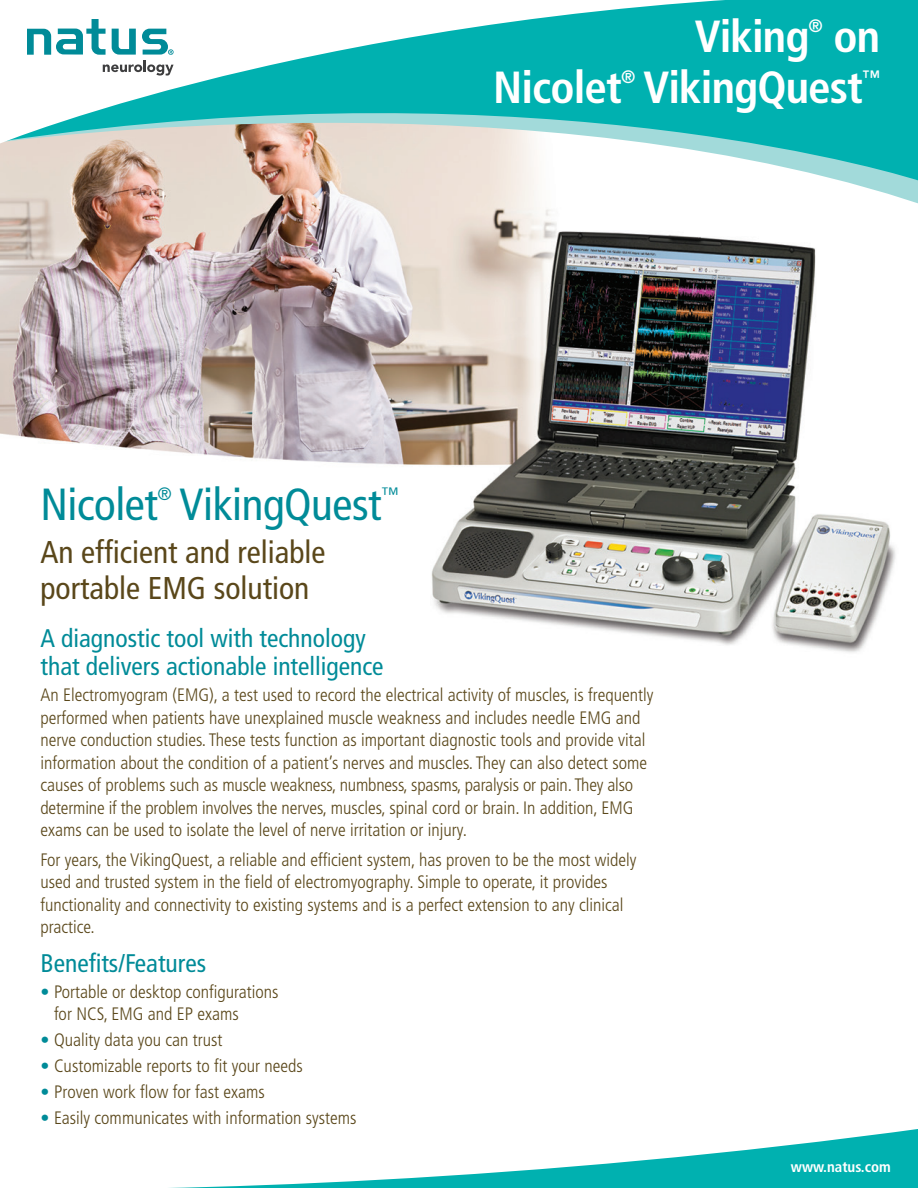
<style>
.page{position:relative;width:918px;height:1188px;background:#fff}
.page>*{position:absolute;margin:0;border:0;box-sizing:border-box;transform-origin:0 0}
.t1{font:700 condensed 45px "Frutiger LT Std";letter-spacing:-.02em;color:#fff}
.t2{font:condensed 45px "Frutiger LT Std";letter-spacing:-.01em;color:#008b98}
.t3{font:condensed 31.5px/36px "Frutiger LT Std";color:#5a471a}
.t4{font:condensed 25.5px/28.5px "Frutiger LT Std";color:#008b98}
.t5{font:300 condensed 18px/22.5px "Frutiger LT Std";color:#5a471a}
.t6{font:700 condensed 18px "Frutiger LT Std";color:#fff}
.t7{font:condensed 18px "Frutiger LT Std";color:#008b98}
.t8{font:700 condensed 15px "Frutiger LT Std";color:#fff}
.s1{font-weight:400;font-stretch:normal;color:#008b98}
</style>
<div class="page">
<img style="left:0;top:145px;width:896px;height:508px">
<svg style="left:1px;top:189px;width:917px;height:24px"></svg>
<svg style="left:1px;top:145px;width:917px;height:44px"></svg>
<svg style="left:0;top:0;width:918px;height:145px;fill:#00b1b0"></svg>
<svg style="left:112px;top:29px;width:24px;height:26px"></svg>
<svg style="left:27px;top:19px;width:79px;height:36px"></svg>
<svg style="left:142px;top:29px;width:32px;height:26px"></svg>
<svg style="left:103px;top:61px;width:71px;height:15px"></svg>
<svg style="left:169px;top:1129px;width:749px;height:59px"></svg>
<h1 class="t1" style="left:695px;top:10px;width:116px">Viking</h1>
<p class="t6" style="left:809px;top:15px;width:16px">®</p>
<h1 class="t1" style="left:833px;top:10px;width:48px">on</h1>
<h1 class="t1" style="left:493px;top:61px;width:130px">Nicolet</h1>
<p class="t6" style="left:621px;top:66px;width:16px">®</p>
<h1 class="t1" style="left:644px;top:61px;width:221px">VikingQuest</h1>
<p class="t6" style="left:862px;top:66px;width:19px">™</p>
<h1 class="t2" style="left:40px;top:478px;width:119px">Nicolet</h1>
<p class="t7" style="left:157px;top:483px;width:16px">®</p>
<h1 class="t2" style="left:179px;top:478px;width:204px">VikingQuest</h1>
<p class="t7" style="left:381px;top:483px;width:20px">™</p>
<h2 class="t3" style="left:40px;top:534px;width:287px">An efficient and reliable portable EMG solution</h2>
<h3 class="t4" style="left:40px;top:624px;width:345px">A diagnostic tool with technology that delivers actionable intelligence</h3>
<p class="t5" style="left:40px;top:684px;width:614px">An Electromyogram (EMG), a test used to record the electrical activity of muscles, is frequently performed when patients have unexplained muscle weakness and includes needle EMG and nerve conduction studies. These tests function as important diagnostic tools and provide vital information about the condition of a patient’s nerves and muscles. They can also detect some causes of problems such as muscle weakness, numbness, spasms, paralysis or pain. They also determine if the problem involves the nerves, muscles, spinal cord or brain. In addition, EMG exams can be used to isolate the level of nerve irritation or injury.</p>
<p class="t5" style="left:40px;top:848px;width:597px">For years, the VikingQuest, a reliable and efficient system, has proven to be the most widely used and trusted system in the field of electromyography. Simple to operate, it provides functionality and connectivity to existing systems and is a perfect extension to any clinical practice.</p>
<h3 class="t4" style="left:40px;top:949px;width:167px">Benefits/Features</h3>
<p class="t5" style="left:54px;top:981px;width:226px;text-indent:-14px"><span class="s1">•</span> Portable or desktop configurations for NCS, EMG and EP exams</p>
<p class="t5" style="left:40px;top:1029px;width:184px"><span class="s1">•</span> Quality data you can trust</p>
<p class="t5" style="left:40px;top:1055px;width:264px"><span class="s1">•</span> Customizable reports to fit your needs</p>
<p class="t5" style="left:40px;top:1081px;width:226px"><span class="s1">•</span> Proven work flow for fast exams</p>
<p class="t5" style="left:40px;top:1107px;width:317px"><span class="s1">•</span> Easily communicates with information systems</p>
<p class="t8" style="left:791px;top:1158px;width:102px">www.natus.com</p>
</div>
